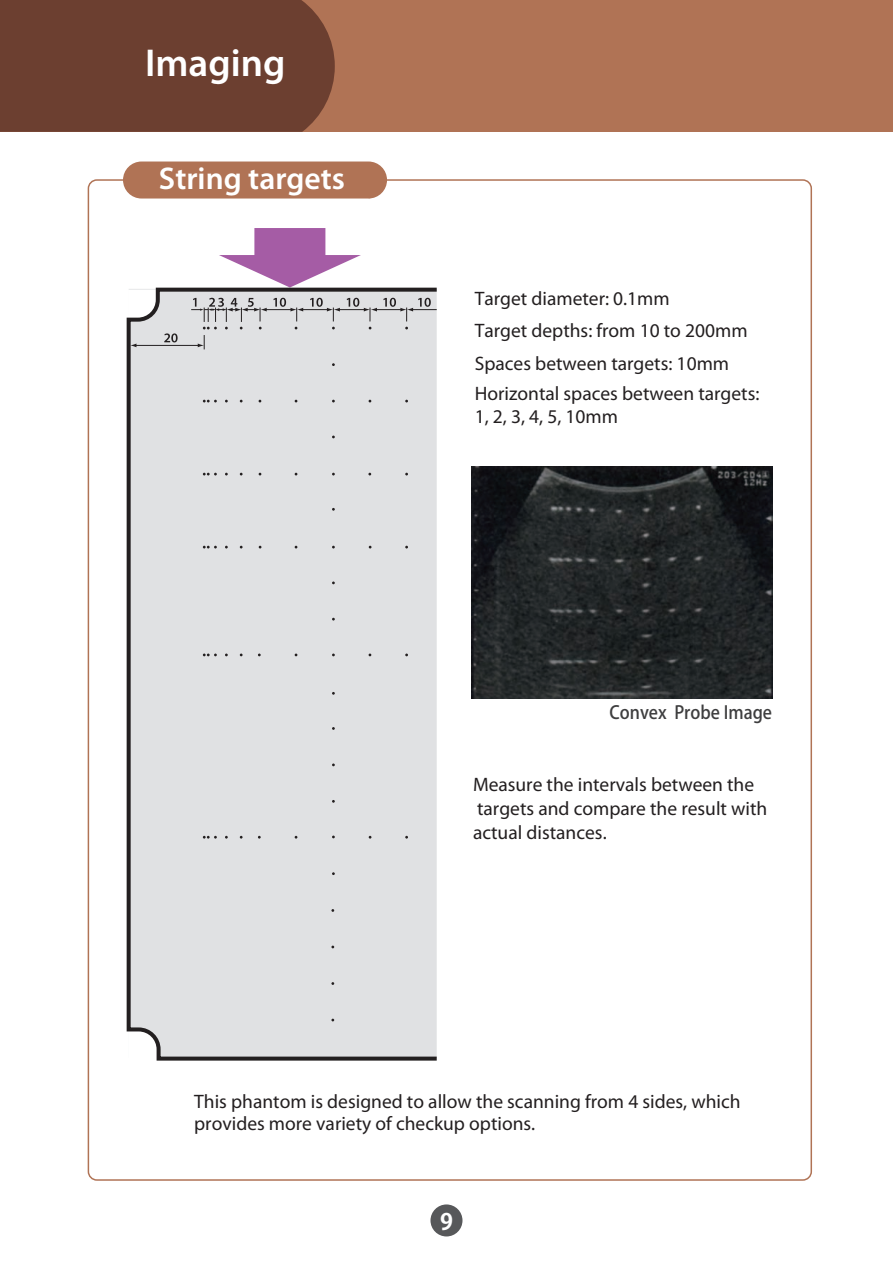
<style>
.page{position:relative;width:893px;height:1263px;background:#fff}
.page>*{position:absolute;margin:0;border:0;box-sizing:border-box;transform-origin:0 0}
.t1{font:600 39px "Myriad Pro";color:#fff}
.t2{font:600 31.5px "Myriad Pro";color:#fff}
.t3{font:700 22.5px "Koz Go Pro";color:#fff}
.t4{font:19.5px/22.5px "Myriad Pro";color:#231f20}
.t5{font:500 18px "Koz Go Pro";color:#3e3e3f;scale:.94 1}
</style>
<div class="page">
<div style="left:0;top:0;width:893px;height:132px;background:#b07355"></div>
<div style="left:0;top:0;width:335px;height:132px;background:#6c3f30"></div>
<div style="left:430px;top:1204px;width:32px;height:32px;background:#57585a;border-radius:50%"></div>
<div style="left:123px;top:161px;width:264px;height:37px;background:#b07355;border-radius:18px"></div>
<svg style="left:219px;top:228px;width:142px;height:58px"></svg>
<img style="left:472px;top:467px;width:301px;height:232px">
<div style="left:126px;top:286px;width:311px;height:775px;background:#e0e1e3"></div>
<svg style="left:191px;top:298px;width:246px;height:31px;background:#cbcbcd"></svg>
<svg style="left:164px;top:333px;width:14px;height:9px"></svg>
<h1 class="t1" style="left:145px;top:38px;width:142px">Imaging</h1>
<h2 class="t2" style="left:159px;top:158px;width:188px">String targets</h2>
<p class="t4" style="left:475px;top:287px;width:197px">Target diameter: 0.1mm</p>
<p class="t4" style="left:475px;top:314px;width:274px;line-height:33px">Target depths: from 10 to 200mm<br>Spaces between targets: 10mm</p>
<p class="t4" style="left:475px;top:382px;width:286px">Horizontal spaces between targets:<br>1, 2, 3, 4, 5, 10mm</p>
<p class="t5" style="left:609px;top:700px;width:174px">Convex Probe Image</p>
<p class="t4" style="left:473px;top:772px;width:296px;line-height:24px">Measure the intervals between the targets and compare the result with actual distances.</p>
<p class="t4" style="left:194px;top:1089px;width:548px">This phantom is designed to allow the scanning from 4 sides, which provides more variety of checkup options.</p>
<p class="t3" style="left:440px;top:1207px;width:14px">9</p>
</div>
